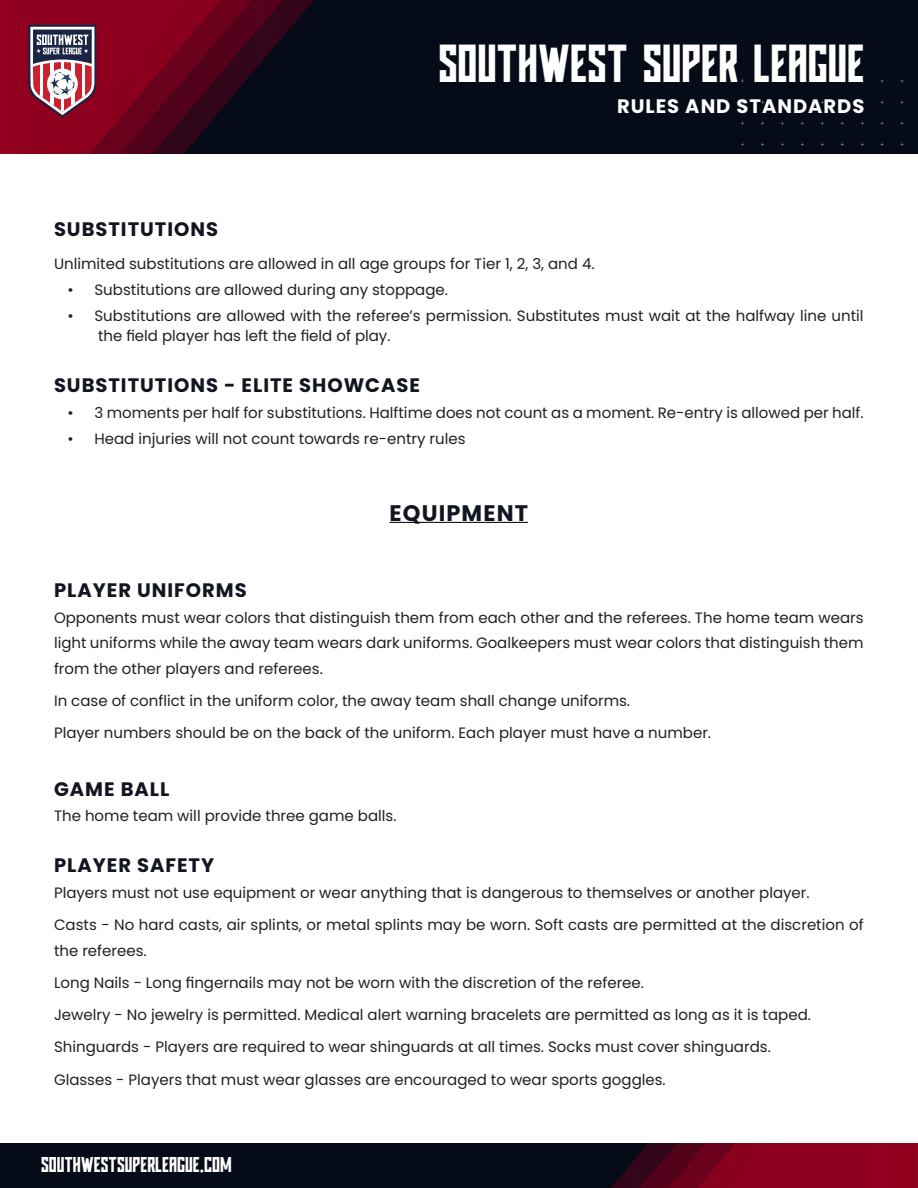
<style>
.page{position:relative;width:918px;height:1188px;background:#fff}
.page>*{position:absolute;margin:0;border:0;box-sizing:border-box;transform-origin:0 0}
.t1{font:37.35px "Sporten";color:#fff}
.t2{font:700 22.5px "Poppins";letter-spacing:.05em;color:#12141f}
.t3{font:700 19.5px "Poppins";letter-spacing:.05em;color:#12141f}
.t4{font:700 19.5px "Poppins";letter-spacing:.05em;color:#fff}
.t5{font:15px/25.5px "Poppins";color:#231f20}
.t6{font:15px "Sporten";color:#fff}
</style>
<div class="page">
<hr style="left:390px;top:522px;width:138px;height:1px;background:#12141f">
<img style="left:0;top:0;width:918px;height:153px">
<svg style="left:28px;top:25px;width:68px;height:93px"></svg>
<img style="left:0;top:1143px;width:918px;height:45px">
<p class="t1" style="left:438px;top:34px;width:428px">SOUTHWEST SUPER LEAGUE</p>
<p class="t4" style="left:617px;top:95px;width:249px">RULES AND STANDARDS</p>
<p class="t3" style="left:54px;top:218px;width:166px">SUBSTITUTIONS</p>
<p class="t5" style="left:54px;top:251px;width:542px">Unlimited substitutions are allowed in all age groups for Tier 1, 2, 3, and 4.</p>
<p class="t5" style="left:68px;top:277px;width:382px">• Substitutions are allowed during any stoppage.</p>
<p class="t5" style="left:98px;top:306px;width:767px;line-height:19.5px;text-indent:-31px">• Substitutions are allowed with the referee’s permission. Substitutes must wait at the halfway line until the field player has left the field of play.</p>
<p class="t3" style="left:54px;top:374px;width:367px">SUBSTITUTIONS - ELITE SHOWCASE</p>
<p class="t5" style="left:68px;top:400px;width:798px">• 3 moments per half for substitutions. Halftime does not count as a moment. Re-entry is allowed per half.</p>
<p class="t5" style="left:68px;top:426px;width:400px">• Head injuries will not count towards re-entry rules</p>
<p class="t2" style="left:390px;top:500px;width:140px">EQUIPMENT</p>
<p class="t3" style="left:54px;top:579px;width:194px">PLAYER UNIFORMS</p>
<p class="t5" style="left:54px;top:605px;width:811px;text-align:justify">Opponents must wear colors that distinguish them from each other and the referees. The home team wears light uniforms while the away team wears dark uniforms. Goalkeepers must wear colors that distinguish them from the other players and referees.</p>
<p class="t5" style="left:54px;top:688px;width:578px">In case of conflict in the uniform color, the away team shall change uniforms.</p>
<p class="t5" style="left:54px;top:720px;width:659px">Player numbers should be on the back of the uniform. Each player must have a number.</p>
<p class="t3" style="left:54px;top:778px;width:117px">GAME BALL</p>
<p class="t5" style="left:54px;top:804px;width:344px">The home team will provide three game balls.</p>
<p class="t3" style="left:54px;top:854px;width:162px">PLAYER SAFETY</p>
<p class="t5" style="left:54px;top:880px;width:757px">Players must not use equipment or wear anything that is dangerous to themselves or another player.</p>
<p class="t5" style="left:54px;top:912px;width:811px">Casts - No hard casts, air splints, or metal splints may be worn. Soft casts are permitted at the discretion of the referees.</p>
<p class="t5" style="left:54px;top:970px;width:592px">Long Nails - Long fingernails may not be worn with the discretion of the referee.</p>
<p class="t5" style="left:54px;top:1002px;width:758px">Jewelry - No jewelry is permitted. Medical alert warning bracelets are permitted as long as it is taped.</p>
<p class="t5" style="left:54px;top:1035px;width:718px">Shinguards - Players are required to wear shinguards at all times. Socks must cover shinguards.</p>
<p class="t5" style="left:54px;top:1067px;width:613px">Glasses - Players that must wear glasses are encouraged to wear sports goggles.</p>
<p class="t6" style="left:41px;top:1153px;width:192px">SOUTHWESTSUPERLEAGUE.COM</p>
</div>
